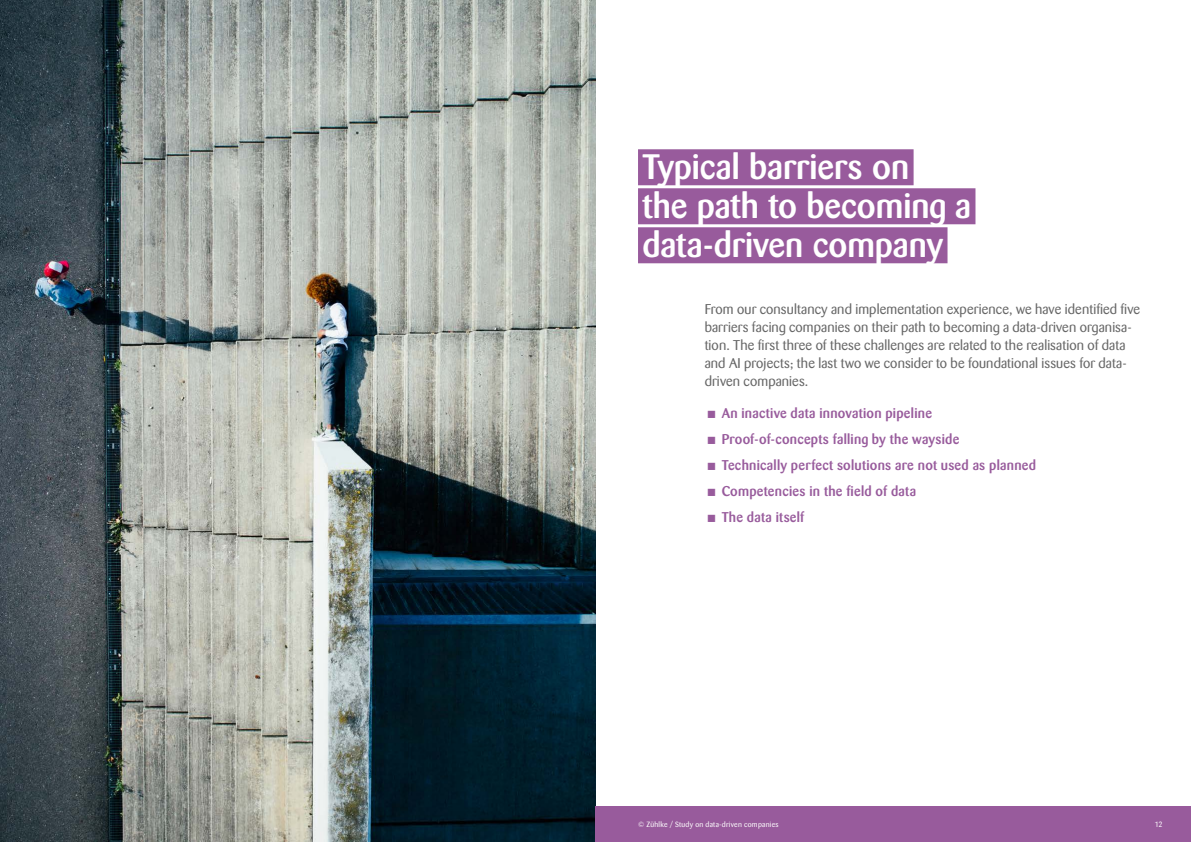
<style>
.page{position:relative;width:1191px;height:842px;background:#fff}
.page>*{position:absolute;margin:0;border:0;box-sizing:border-box;transform-origin:0 0}
.t1{font:35px/39px "AA Zuehlke Med OTPS";color:#fff}
.t2{font:14px/18px "AA Zuehlke OTPS";letter-spacing:.01em;color:#666}
.t3{font:14px "AA Zuehlke Med OTPS";letter-spacing:.02em;color:#985b9c}
.t4{font:7.5px "AA Zuehlke OTPS";letter-spacing:.035em;color:#fff}
</style>
<div class="page">
<img style="left:0;top:0;width:595px;height:842px">
<div style="left:595px;top:806px;width:596px;height:36px;background:#985b9c"></div>
<div style="left:638px;top:149px;width:275px;height:36px;background:#985b9c"></div>
<div style="left:638px;top:188px;width:337px;height:36px;background:#985b9c"></div>
<div style="left:638px;top:227px;width:309px;height:36px;background:#985b9c"></div>
<h1 class="t1" style="left:642px;top:148px;width:330px">Typical barriers on<br>the path to becoming a data-driven company</h1>
<p class="t2" style="left:704px;top:301px;width:437px">From our consultancy and implementation experience, we have identified five barriers facing companies on their path to becoming a data-driven organisa&shy;tion. The first three of these challenges are related to the realisation of data and AI projects; the last two we consider to be foundational issues for data&shy;driven companies.</p>
<p class="t3" style="left:704px;top:405px;width:229px">• An inactive data innovation pipeline</p>
<p class="t3" style="left:704px;top:431px;width:256px">• Proof-of-concepts falling by the wayside</p>
<p class="t3" style="left:704px;top:457px;width:333px">• Technically perfect solutions are not used as planned</p>
<p class="t3" style="left:704px;top:483px;width:213px">• Competencies in the field of data</p>
<p class="t3" style="left:704px;top:509px;width:101px">• The data itself</p>
<p class="t4" style="left:638px;top:820px;width:142px">© Zühlke / Study on data-driven companies</p>
<p class="t4" style="left:1154px;top:820px;width:9px">12</p>
</div>
